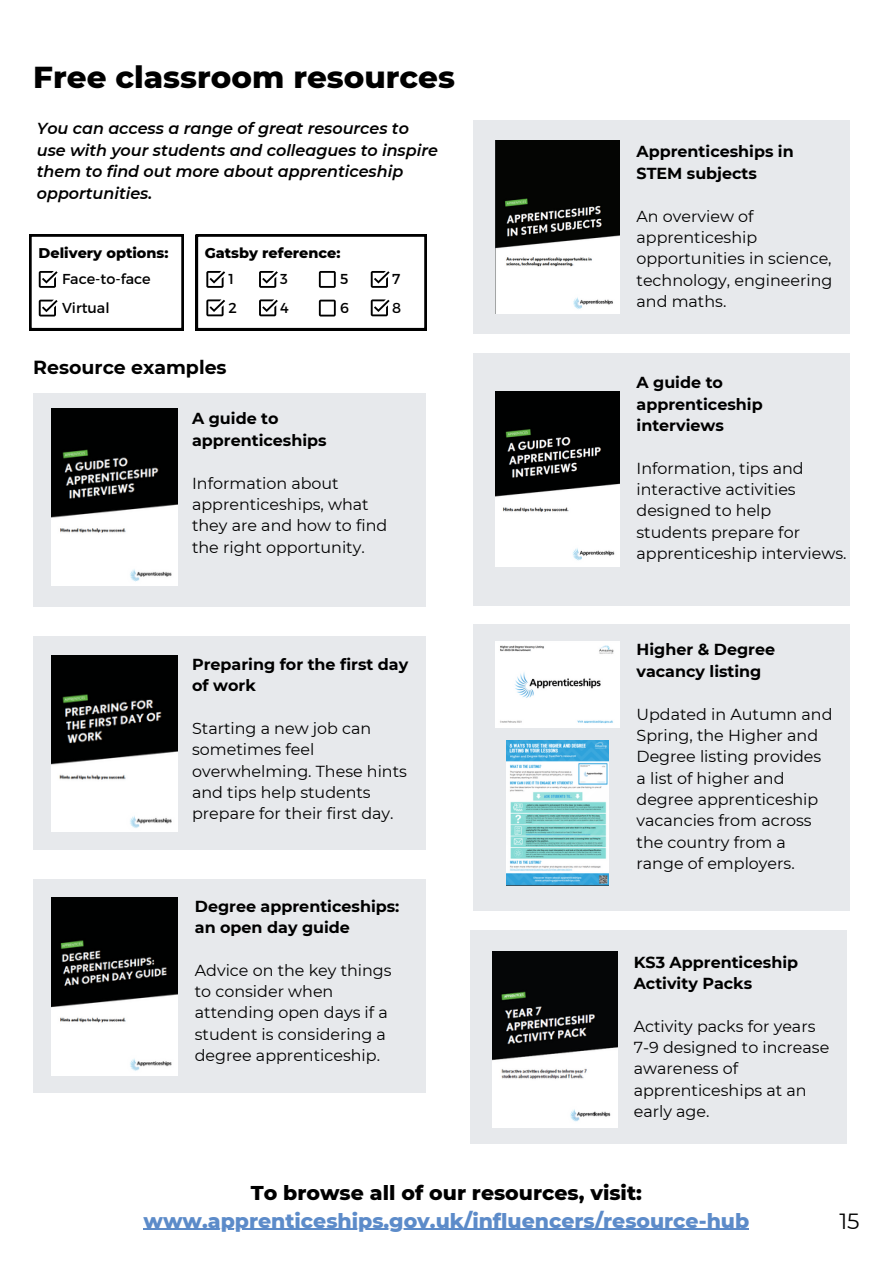
<style>
.page{position:relative;width:893px;height:1264px;background:#fff}
.page>*{position:absolute;margin:0;border:0;box-sizing:border-box;transform-origin:0 0}
.t1{font:800 30.9px "Montserrat";color:#000}
.t2{font:21.9px "Montserrat";color:#000}
.t3{font:800 20.4px "Montserrat";color:#5c8bc9}
.t4{font:800 20.4px "Montserrat";color:#000}
.t5{font:700 18.9px "Montserrat";color:#000}
.t6{font:15.9px/21.3px "Montserrat";color:#000}
.t7{font:700 15.9px/21.3px "Montserrat";color:#000}
.t8{font:italic 600 15.9px/21.3px "Montserrat";color:#000}
.t9{font:800 14.4px "Montserrat";color:#000}
.t10{font:14.4px "Montserrat";color:#000}
</style>
<div class="page">
<div style="left:33px;top:393px;width:392px;height:214px;background:#e7e9ec"></div>
<img style="left:51px;top:409px;width:126px;height:176px">
<div style="left:33px;top:636px;width:392px;height:213px;background:#e7e9ec"></div>
<div style="left:33px;top:879px;width:392px;height:213px;background:#e7e9ec"></div>
<div style="left:473px;top:120px;width:376px;height:214px;background:#e7e9ec"></div>
<div style="left:473px;top:624px;width:376px;height:287px;background:#e7e9ec"></div>
<div style="left:473px;top:353px;width:376px;height:252px;background:#e7e9ec"></div>
<img style="left:51px;top:655px;width:126px;height:176px">
<img style="left:51px;top:897px;width:126px;height:178px">
<svg style="left:196px;top:234px;width:230px;height:96px"></svg>
<svg style="left:29px;top:234px;width:154px;height:96px"></svg>
<img style="left:495px;top:140px;width:125px;height:173px">
<img style="left:495px;top:392px;width:125px;height:174px">
<img style="left:495px;top:641px;width:125px;height:86px">
<img style="left:506px;top:740px;width:102px;height:145px">
<div style="left:470px;top:930px;width:376px;height:213px;background:#e7e9ec"></div>
<img style="left:492px;top:951px;width:125px;height:176px">
<hr style="left:143px;top:1228px;width:606px;height:1px;background:#5c8bc9">
<p class="t1" style="left:33px;top:58px;width:423px">Free classroom resources</p>
<p class="t8" style="left:37px;top:118px;width:402px">You can access a range of great resources to use with your students and colleagues to inspire them to find out more about apprenticeship opportunities.</p>
<p class="t9" style="left:39px;top:244px;width:131px">Delivery options:</p>
<p class="t10" style="left:62px;top:270px;width:90px">Face-to-face</p>
<p class="t10" style="left:228px;top:270px;width:7px">1</p>
<p class="t10" style="left:280px;top:270px;width:9px">3</p>
<p class="t10" style="left:340px;top:270px;width:10px">5</p>
<p class="t10" style="left:392px;top:270px;width:10px">7</p>
<p class="t10" style="left:62px;top:298px;width:49px">Virtual</p>
<p class="t10" style="left:228px;top:299px;width:10px">2</p>
<p class="t10" style="left:280px;top:299px;width:10px">4</p>
<p class="t10" style="left:340px;top:299px;width:10px">6</p>
<p class="t10" style="left:392px;top:299px;width:11px">8</p>
<p class="t9" style="left:205px;top:244px;width:137px">Gatsby reference:</p>
<p class="t5" style="left:33px;top:355px;width:195px">Resource examples</p>
<p class="t7" style="left:192px;top:408px;width:136px">A guide to apprenticeships</p>
<p class="t6" style="left:192px;top:472px;width:197px">Information about apprenticeships, what they are and how to find the right opportunity.</p>
<p class="t7" style="left:192px;top:653px;width:218px">Preparing for the first day of work</p>
<p class="t6" style="left:192px;top:717px;width:216px">Starting a new job can sometimes feel overwhelming. These hints and tips help students prepare for their first day.</p>
<p class="t7" style="left:195px;top:895px;width:206px">Degree apprenticeships: an open day guide</p>
<p class="t6" style="left:195px;top:959px;width:198px">Advice on the key things to consider when attending open days if a student is considering a degree apprenticeship.</p>
<p class="t7" style="left:636px;top:141px;width:159px">Apprenticeships in</p>
<p class="t7" style="left:636px;top:162px;width:122px">STEM subjects</p>
<p class="t6" style="left:636px;top:205px;width:197px">An overview of apprenticeship opportunities in science, technology, engineering and maths.</p>
<p class="t7" style="left:636px;top:372px;width:128px">A guide to apprenticeship interviews</p>
<p class="t6" style="left:636px;top:457px;width:169px">Information, tips and interactive activities designed to help</p>
<p class="t6" style="left:636px;top:521px;width:212px">students prepare for apprenticeship interviews.</p>
<p class="t7" style="left:636px;top:639px;width:140px">Higher &amp; Degree</p>
<p class="t7" style="left:636px;top:660px;width:126px">vacancy listing</p>
<p class="t6" style="left:636px;top:703px;width:197px">Updated in Autumn and<br>Spring, the Higher and<br>Degree listing provides a list of higher and degree apprenticeship vacancies from across the country from a range of employers.</p>
<p class="t7" style="left:633px;top:951px;width:166px">KS3 Apprenticeship<br>Activity Packs</p>
<p class="t6" style="left:633px;top:1015px;width:197px">Activity packs for years<br>7-9 designed to increase awareness of apprenticeships at an early age.</p>
<p class="t4" style="left:251px;top:1179px;width:392px">To browse all of our resources, visit:</p>
<p class="t3" style="left:143px;top:1207px;width:607px">www.apprenticeships.gov.uk/influencers/resource-hub</p>
<p class="t2" style="left:839px;top:1207px;width:22px">15</p>
</div>
